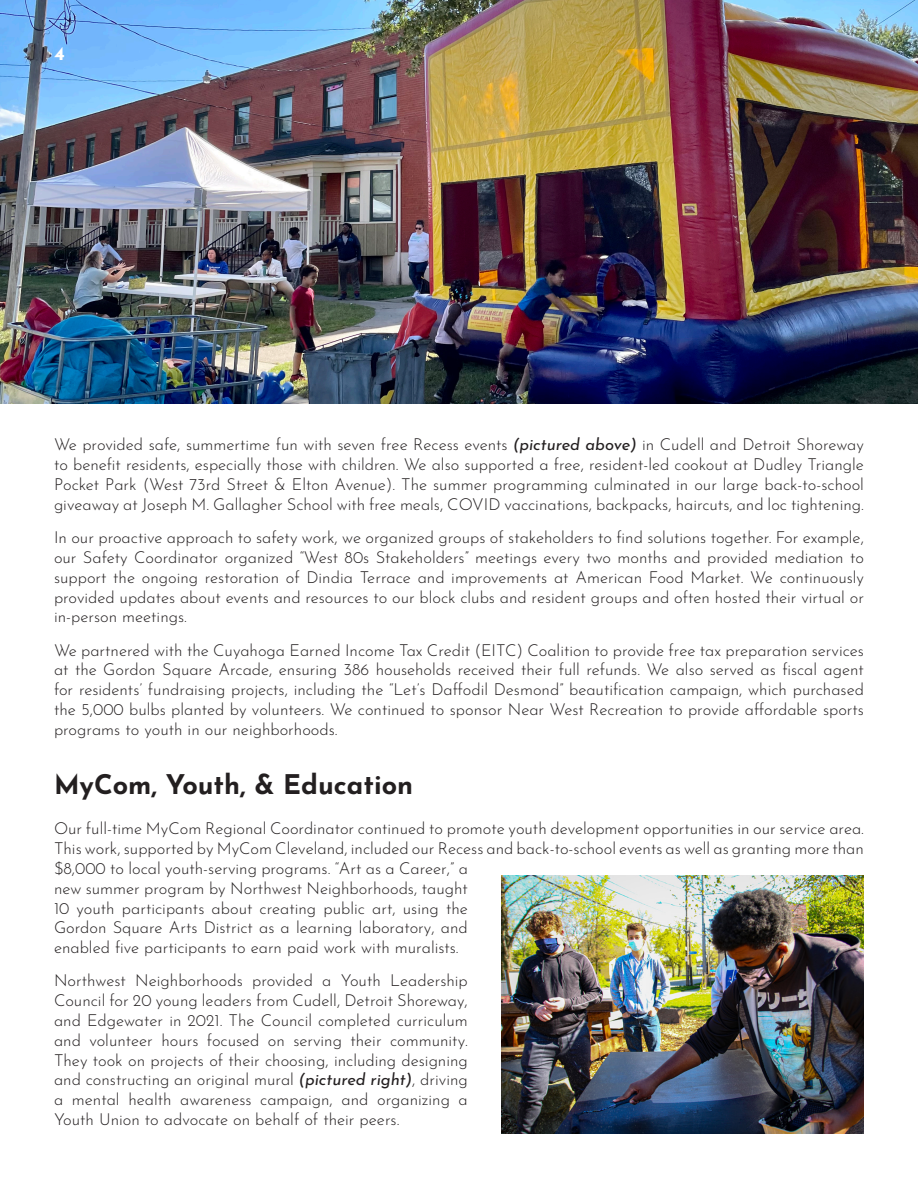
<style>
.page{position:relative;width:918px;height:1188px;background:#fff}
.page>*{position:absolute;margin:0;border:0;box-sizing:border-box;transform-origin:0 0}
.t1{font:100 27px "Josefin Sans";color:#231f20}
.t2{font:100 19.5px "Josefin Sans";color:#fff}
.t3{font:100 16.5px/19.8px "Josefin Sans";color:#231f20;text-align:justify}
.s1{font-style:italic}
</style>
<div class="page">
<img style="left:502px;top:876px;width:362px;height:258px">
<img style="left:0;top:0;width:918px;height:404px">
<p class="t2" style="left:54px;top:39px;width:12px">4</p>
<p class="t3" style="left:54px;top:433px;width:812px">We provided safe, summertime fun with seven free Recess events <span class="s1">(pictured above)</span> in Cudell and Detroit Shoreway to benefit residents, especially those with children. We also supported a free, resident-led cookout at Dudley Triangle Pocket Park (West 73rd Street &amp; Elton Avenue). The summer programming culminated in our large back-to-school giveaway at Joseph M. Gallagher School with free meals, COVID vaccinations, backpacks, haircuts, and loc tightening.</p>
<p class="t3" style="left:54px;top:526px;width:812px">In our proactive approach to safety work, we organized groups of stakeholders to find solutions together. For example, our Safety Coordinator organized “West 80s Stakeholders” meetings every two months and provided mediation to support the ongoing restoration of Dindia Terrace and improvements at American Food Market. We continuously provided updates about events and resources to our block clubs and resident groups and often hosted their virtual or in-person meetings.</p>
<p class="t3" style="left:54px;top:639px;width:812px">We partnered with the Cuyahoga Earned Income Tax Credit (EITC) Coalition to provide free tax preparation services at the Gordon Square Arcade, ensuring 386 households received their full refunds. We also served as fiscal agent for residents’ fundraising projects, including the “Let’s Daffodil Desmond” beautification campaign, which purchased the 5,000 bulbs planted by volunteers. We continued to sponsor Near West Recreation to provide affordable sports programs to youth in our neighborhoods.</p>
<p class="t1" style="left:54px;top:765px;width:361px">MyCom, Youth, &amp; Education</p>
<p class="t3" style="left:54px;top:817px;width:812px;text-align:left">Our full-time MyCom Regional Coordinator continued to promote youth development opportunities in our service area.<br>This work, supported by MyCom Cleveland, included our Recess and back-to-school events as well as granting more than $8,000 to local youth-serving programs. “Art as a Career,” a<br>new summer program by Northwest Neighborhoods, taught<br>10 youth participants about creating public art, using the<br>Gordon Square Arts District as a learning laboratory, and<br>enabled five participants to earn paid work with muralists.</p>
<p class="t3" style="left:54px;top:969px;width:415px">Northwest Neighborhoods provided a Youth Leadership Council for 20 young leaders from Cudell, Detroit Shoreway, and Edgewater in 2021. The Council completed curriculum and volunteer hours focused on serving their community.<br>They took on projects of their choosing, including designing and constructing an original mural <span class="s1">(pictured right)</span>, driving a mental health awareness campaign, and organizing a Youth Union to advocate on behalf of their peers.</p>
</div>
